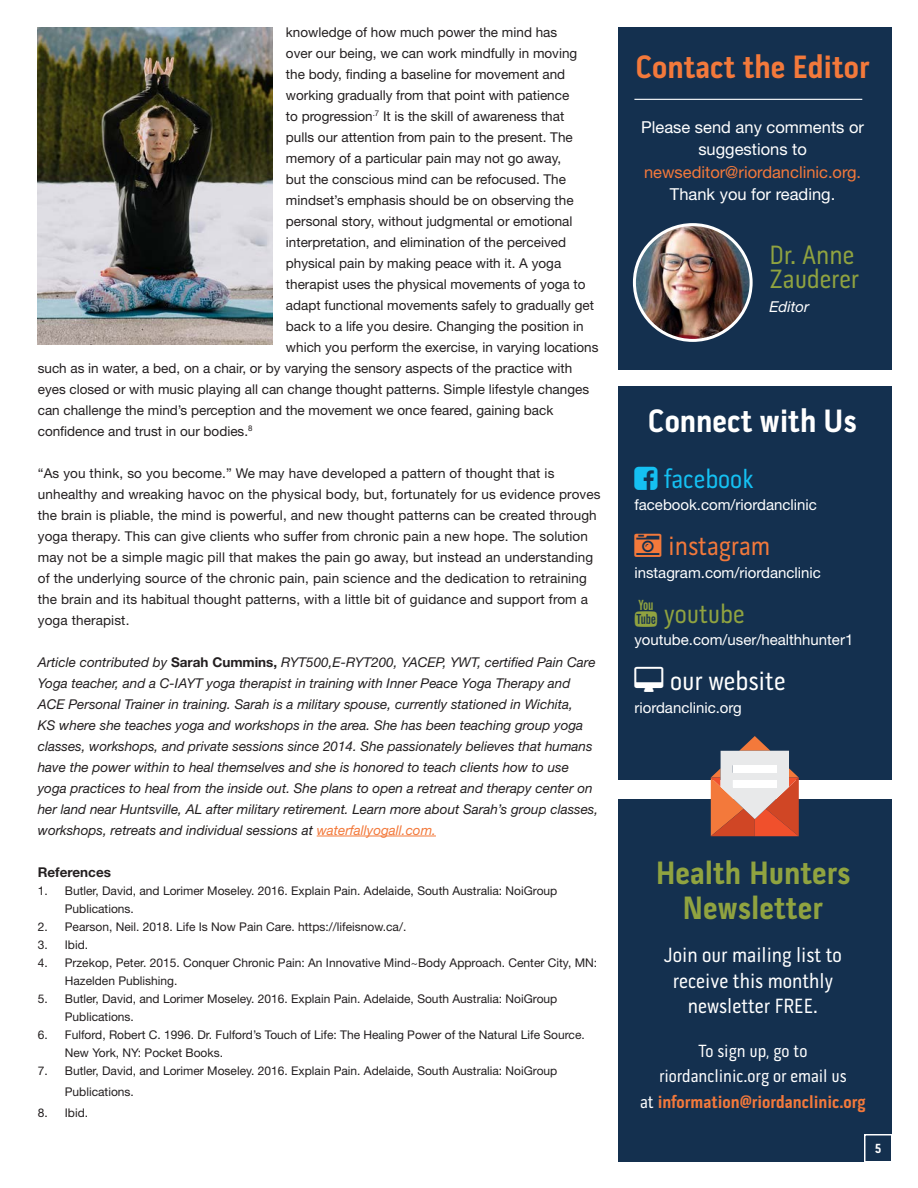
<style>
.page{position:relative;width:918px;height:1188px;background:#fff}
.page>*{position:absolute;margin:0;border:0;box-sizing:border-box;transform-origin:0 0}
.t1{font:700 33px/34.5px "Pill Gothic 300 mg";color:#90a340;text-align:center}
.t2{font:700 33px "Pill Gothic 300 mg";color:#f3793b}
.t3{font:700 33px "Pill Gothic 300 mg";color:#fff}
.t4{font:27px/24px "Pill Gothic 300 mg";color:#90a340}
.t5{font:27px "Pill Gothic 300 mg";color:#fff}
.t6{font:27px "Pill Gothic 300 mg";color:#f3793b}
.t7{font:27px "Pill Gothic 300 mg";color:#15c0f2}
.t8{font:21px/25.5px "Pill Gothic 300 mg";color:#fff;text-align:center}
.t9{font:18px/25.5px "Pill Gothic 300 mg";color:#fff;text-align:center}
.t10{font:16.5px/22.5px "Helvetica Neue LT Std";color:#fff;text-align:center}
.t11{font:16.5px "Helvetica Neue LT Std";color:#f3793b}
.t12{font:15px "Helvetica Neue LT Std";color:#fff}
.t13{font:italic 15px "Helvetica Neue LT Std";color:#fff}
.Body_Text{font:13.5px/21px "Helvetica Neue LT Std";color:#231f20}
.Body_Text-2{font:italic 13.5px/21px "Helvetica Neue LT Std";color:#231f20}
.Body_Text-3{font:700 13.5px "Helvetica Neue LT Std";color:#231f20}
.t14{font:700 13.5px "Pill Gothic 300 mg";color:#fff}
.t15{font:12px/18px "Helvetica Neue LT Std";color:#231f20}
.s1{font-weight:700;font-style:normal}
.s2{color:#f3793b}
.s3{font-weight:700;color:#f3793b}
</style>
<div class="page">
<div style="left:618px;top:799px;width:273px;height:363px;background:#14304f"></div>
<div style="left:618px;top:27px;width:273px;height:343px;background:#14304f"></div>
<img style="left:634px;top:225px;width:117px;height:115px;border-radius:58px">
<div style="left:633px;top:223px;width:120px;height:119px;border:3px solid #fff;border-radius:50%"></div>
<hr style="left:634px;top:99px;width:228px;height:1px;background:#fff">
<div style="left:618px;top:387px;width:273px;height:393px;background:#14304f"></div>
<svg style="left:711px;top:736px;width:88px;height:100px"></svg>
<div style="left:733px;top:765px;width:44px;height:8px;background:#fff"></div>
<div style="left:733px;top:780px;width:44px;height:7px;background:#fff"></div>
<hr style="left:317px;top:836px;width:119px;height:1px;background:#f3793b">
<img style="left:38px;top:27px;width:234px;height:318px">
<div style="left:864px;top:1134px;width:28px;height:28px;background:#14304f;border:2px solid #fff"></div>
<p class="Body_Text" style="left:286px;top:21px;width:273px">knowledge of how much power the mind has</p>
<p class="Body_Text" style="left:286px;top:42px;width:293px">over our being, we can work mindfully in moving</p>
<p class="Body_Text" style="left:286px;top:63px;width:281px">the body, finding a baseline for movement and</p>
<p class="Body_Text" style="left:286px;top:84px;width:285px">working gradually from that point with patience</p>
<p class="Body_Text" style="left:286px;top:105px;width:280px">to progression<sup>.7</sup> It is the skill of awareness that</p>
<p class="Body_Text" style="left:286px;top:126px;width:288px">pulls our attention from pain to the present. The</p>
<p class="Body_Text" style="left:286px;top:147px;width:277px">memory of a particular pain may not go away,</p>
<p class="Body_Text" style="left:286px;top:168px;width:282px">but the conscious mind can be refocused. The</p>
<p class="Body_Text" style="left:286px;top:189px;width:289px">mindset’s emphasis should be on observing the</p>
<p class="Body_Text" style="left:286px;top:210px;width:288px">personal story, without judgmental or emotional</p>
<p class="Body_Text" style="left:286px;top:231px;width:282px">interpretation, and elimination of the perceived</p>
<p class="Body_Text" style="left:286px;top:252px;width:277px">physical pain by making peace with it. A yoga</p>
<p class="Body_Text" style="left:286px;top:273px;width:301px">therapist uses the physical movements of yoga to</p>
<p class="Body_Text" style="left:286px;top:294px;width:310px">adapt functional movements safely to gradually get</p>
<p class="Body_Text" style="left:286px;top:315px;width:299px">back to a life you desire. Changing the position in</p>
<p class="Body_Text" style="left:286px;top:336px;width:314px">which you perform the exercise, in varying locations</p>
<p class="Body_Text" style="left:38px;top:357px;width:536px">such as in water, a bed, on a chair, or by varying the sensory aspects of the practice with</p>
<p class="Body_Text" style="left:38px;top:378px;width:553px">eyes closed or with music playing all can change thought patterns. Simple lifestyle changes</p>
<p class="Body_Text" style="left:38px;top:399px;width:517px">can challenge the mind’s perception and the movement we once feared, gaining back</p>
<p class="Body_Text" style="left:38px;top:420px;width:216px">confidence and trust in our bodies.<sup>8</sup></p>
<p class="Body_Text" style="left:38px;top:462px;width:564px">“As you think, so you become.” We may have developed a pattern of thought that is unhealthy and wreaking havoc on the physical body, but, fortunately for us evidence proves the brain is pliable, the mind is powerful, and new thought patterns can be created through yoga therapy. This can give clients who suffer from chronic pain a new hope. The solution may not be a simple magic pill that makes the pain go away, but instead an understanding of the underlying source of the chronic pain, pain science and the dedication to retraining the brain and its habitual thought patterns, with a little bit of guidance and support from a yoga therapist.</p>
<p class="Body_Text-2" style="left:38px;top:651px;width:562px">Article contributed by <span class="s1">Sarah Cummins,</span> RYT500,E-RYT200, YACEP, YWT, certified Pain Care Yoga teacher, and a C-IAYT yoga therapist in training with Inner Peace Yoga Therapy and ACE Personal Trainer in training. Sarah is a military spouse, currently stationed in Wichita,<br>KS where she teaches yoga and workshops in the area. She has been teaching group yoga classes, workshops, and private sessions since 2014. She passionately believes that humans have the power within to heal themselves and she is honored to teach clients how to use yoga practices to heal from the inside out. She plans to open a retreat and therapy center on her land near Huntsville, AL after military retirement. Learn more about Sarah’s group classes, workshops, retreats and individual sessions at <span class="s2">waterfallyogall.com.</span></p>
<p class="Body_Text-3" style="left:38px;top:864px;width:75px">References</p>
<p class="t15" style="left:65px;top:881px;width:494px;text-indent:-27px">1. Butler, David, and Lorimer Moseley. 2016. Explain Pain. Adelaide, South Australia: NoiGroup<br>Publications.</p>
<p class="t15" style="left:38px;top:917px;width:370px">2. Pearson, Neil. 2018. Life Is Now Pain Care. https://lifeisnow.ca/.</p>
<p class="t15" style="left:38px;top:935px;width:52px">3. Ibid.</p>
<p class="t15" style="left:65px;top:953px;width:534px;text-indent:-27px">4. Przekop, Peter. 2015. Conquer Chronic Pain: An Innovative Mind~Body Approach. Center City, MN:<br>Hazelden Publishing.</p>
<p class="t15" style="left:65px;top:989px;width:494px;text-indent:-27px">5. Butler, David, and Lorimer Moseley. 2016. Explain Pain. Adelaide, South Australia: NoiGroup<br>Publications.</p>
<p class="t15" style="left:65px;top:1025px;width:522px;text-indent:-27px">6. Fulford, Robert C. 1996. Dr. Fulford’s Touch of Life: The Healing Power of the Natural Life Source.<br>New York, NY: Pocket Books.</p>
<p class="t15" style="left:65px;top:1060px;width:494px;line-height:21px;text-indent:-27px">7. Butler, David, and Lorimer Moseley. 2016. Explain Pain. Adelaide, South Australia: NoiGroup<br>Publications.</p>
<p class="t15" style="left:38px;top:1103px;width:52px">8. Ibid.</p>
<h1 class="t2" style="left:636px;top:54px;width:235px">Contact the Editor</h1>
<p class="t10" style="left:641px;top:115px;width:224px">Please send any comments or suggestions to</p>
<p class="t11" style="left:644px;top:162px;width:219px">newseditor@riordanclinic.org.</p>
<p class="t10" style="left:670px;top:183px;width:167px">Thank you for reading.</p>
<h2 class="t4" style="left:769px;top:245px;width:91px">Dr. Anne<br>Zauderer</h2>
<p class="t13" style="left:769px;top:298px;width:41px">Editor</p>
<h1 class="t3" style="left:648px;top:407px;width:210px">Connect with Us</h1>
<h2 class="t7" style="left:664px;top:468px;width:90px">facebook</h2>
<p class="t12" style="left:634px;top:496px;width:184px">facebook.com/riordanclinic</p>
<h2 class="t6" style="left:668px;top:535px;width:104px">instagram</h2>
<p class="t12" style="left:634px;top:563px;width:188px">instagram.com/riordanclinic</p>
<h2 class="t4" style="left:664px;top:604px;width:82px">youtube</h2>
<p class="t12" style="left:634px;top:631px;width:220px">youtube.com/user/healthhunter1</p>
<h2 class="t5" style="left:670px;top:670px;width:117px">our website</h2>
<p class="t12" style="left:634px;top:698px;width:109px">riordanclinic.org</p>
<h1 class="t1" style="left:655px;top:859px;width:197px">Health Hunters<br>Newsletter</h1>
<h3 class="t8" style="left:664px;top:944px;width:180px">Join our mailing list to receive this monthly newsletter FREE.</h3>
<h3 class="t9" style="left:640px;top:1039px;width:227px">To sign up, go to<br>riordanclinic.org or email us<br>at <span class="s3">information@riordanclinic.org</span></h3>
<p class="t14" style="left:875px;top:1143px;width:8px">5</p>
</div>
